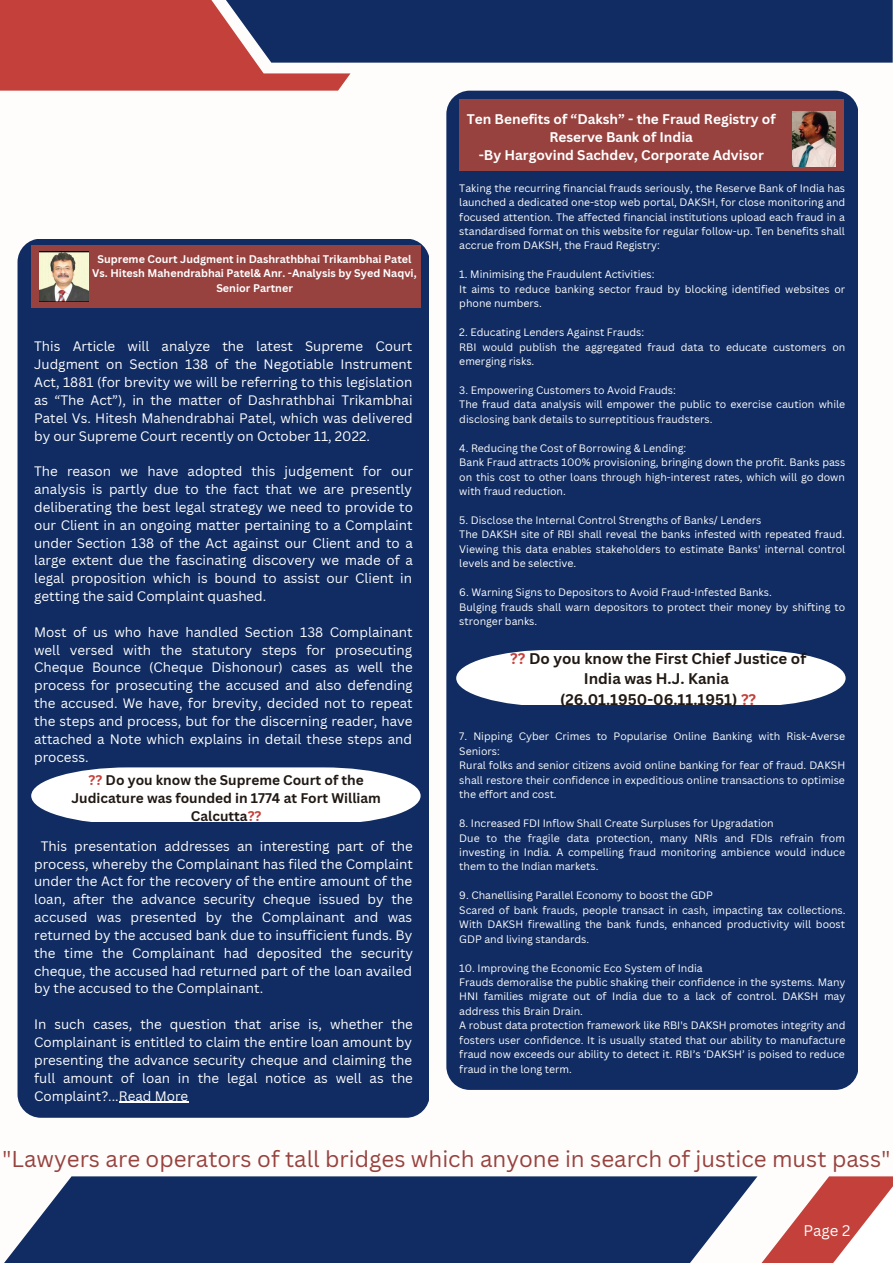
<style>
.page{position:relative;width:893px;height:1264px;background:#fff}
.page>*{position:absolute;margin:0;border:0;box-sizing:border-box;transform-origin:0 0}
.t1{font:22.35px "Canva Sans";color:#97423f}
.t2{font:700 15px/20.2px "Canva Sans";color:#201813;text-align:center}
.t3{font:15px "Canva Sans";color:#fff}
.t4{font:700 13.65px/18px "Canva Sans";color:#fff;text-align:center}
.t5{font:700 13.65px/18px "Canva Sans";color:#201813;text-align:center}
.t6{font:13.35px/17.9px "Canva Sans";color:#fff;text-align:justify}
.t7{font:700 10.8px/14.4px "Canva Sans";color:#fff;text-align:center}
.t8{font:10.5px/14.4px "Canva Sans";color:#fff}
.s1{color:#c4403a}
</style>
<div class="page">
<div style="left:0;top:0;width:892px;height:1262px;background:#fffdfb"></div>
<svg style="left:0;top:0;width:892px;height:91px"></svg>
<svg style="left:5px;top:1176px;width:752px;height:86px;background:#263f70"></svg>
<svg style="left:757px;top:1176px;width:135px;height:86px"></svg>
<div style="left:18px;top:238px;width:411px;height:879px;background:#102c62;border-radius:23px"></div>
<div style="left:446px;top:91px;width:411px;height:998px;background:#102c62;border-radius:23px"></div>
<div style="left:459px;top:99px;width:385px;height:71px;background:#97423f"></div>
<div style="left:31px;top:245px;width:389px;height:62px;background:#97423f"></div>
<img style="left:792px;top:112px;width:43px;height:55px">
<img style="left:40px;top:251px;width:48px;height:51px">
<hr style="left:119px;top:1101px;width:69px;height:1px;background:#fff">
<svg style="left:31px;top:767px;width:389px;height:55px;background:#e6e9ee"></svg>
<svg style="left:456px;top:650px;width:389px;height:54px;background:#e8ebf0"></svg>
<p class="t7" style="left:92px;top:252px;width:326px">Supreme Court Judgment in Dashrathbhai Trikambhai Patel<br>Vs. Hitesh Mahendrabhai Patel&amp; Anr. -Analysis by Syed Naqvi,<br>Senior Partner</p>
<p class="t6" style="left:34px;top:337px;width:380px">This Article will analyze the latest Supreme Court Judgment on Section 138 of the Negotiable Instrument Act, 1881 (for brevity we will be referring to this legislation as “The Act”), in the matter of Dashrathbhai Trikambhai Patel Vs. Hitesh Mahendrabhai Patel, which was delivered by our Supreme Court recently on October 11, 2022.</p>
<p class="t6" style="left:34px;top:462px;width:380px">The reason we have adopted this judgement for our analysis is partly due to the fact that we are presently deliberating the best legal strategy we need to provide to our Client in an ongoing matter pertaining to a Complaint under Section 138 of the Act against our Client and to a large extent due the fascinating discovery we made of a legal proposition which is bound to assist our Client in getting the said Complaint quashed.</p>
<p class="t6" style="left:34px;top:622px;width:380px">Most of us who have handled Section 138 Complainant well versed with the statutory steps for prosecuting Cheque Bounce (Cheque Dishonour) cases as well the process for prosecuting the accused and also defending the accused. We have, for brevity, decided not to repeat the steps and process, but for the discerning reader, have attached a Note which explains in detail these steps and process.</p>
<h3 class="t5" style="left:71px;top:770px;width:311px"><span class="s1">??</span> Do you know the Supreme Court of the<br>Judicature was founded in 1774 at Fort William<br>Calcutta<span class="s1">??</span></h3>
<p class="t6" style="left:34px;top:836px;width:380px;text-indent:7px">This presentation addresses an interesting part of the process, whereby the Complainant has filed the Complaint under the Act for the recovery of the entire amount of the loan, after the advance security cheque issued by the accused was presented by the Complainant and was returned by the accused bank due to insufficient funds. By the time the Complainant had deposited the security cheque, the accused had returned part of the loan availed by the accused to the Complainant.</p>
<p class="t6" style="left:34px;top:1015px;width:380px">In such cases, the question that arise is, whether the Complainant is entitled to claim the entire loan amount by presenting the advance security cheque and claiming the full amount of loan in the legal notice as well as the Complaint?...Read More</p>
<h3 class="t4" style="left:467px;top:109px;width:310px">Ten Benefits of “Daksh” - the Fraud Registry of<br>Reserve Bank of India<br>-By Hargovind Sachdev, Corporate Advisor</h3>
<p class="t8" style="left:459px;top:180px;width:387px;text-align:justify">Taking the recurring financial frauds seriously, the Reserve Bank of India has launched a dedicated one-stop web portal, DAKSH, for close monitoring and focused attention. The affected financial institutions upload each fraud in a standardised format on this website for regular follow-up. Ten benefits shall accrue from DAKSH, the Fraud Registry:</p>
<p class="t8" style="left:459px;top:267px;width:387px">1. Minimising the Fraudulent Activities:<br>It aims to reduce banking sector fraud by blocking identified websites or phone numbers.</p>
<p class="t8" style="left:459px;top:325px;width:387px">2. Educating Lenders Against Frauds:<br>RBI would publish the aggregated fraud data to educate customers on emerging risks.</p>
<p class="t8" style="left:459px;top:382px;width:387px">3. Empowering Customers to Avoid Frauds:<br>The fraud data analysis will empower the public to exercise caution while disclosing bank details to surreptitious fraudsters.</p>
<p class="t8" style="left:459px;top:440px;width:387px">4. Reducing the Cost of Borrowing &amp; Lending:<br>Bank Fraud attracts 100% provisioning, bringing down the profit. Banks pass on this cost to other loans through high-interest rates, which will go down with fraud reduction.</p>
<p class="t8" style="left:459px;top:512px;width:387px">5. Disclose the Internal Control Strengths of Banks/ Lenders<br>The DAKSH site of RBI shall reveal the banks infested with repeated fraud.<br>Viewing this data enables stakeholders to estimate Banks' internal control levels and be selective.</p>
<p class="t8" style="left:459px;top:584px;width:387px">6. Warning Signs to Depositors to Avoid Fraud-Infested Banks.<br>Bulging frauds shall warn depositors to protect their money by shifting to stronger banks.</p>
<h2 class="t2" style="left:510px;top:648px;width:297px"><span class="s1">??</span> Do you know the First Chief Justice of<br>India was H.J. Kania (26.01.1950-06.11.1951) <span class="s1">??</span></h2>
<p class="t8" style="left:459px;top:729px;width:387px">7. Nipping Cyber Crimes to Popularise Online Banking with Risk-Averse Seniors:<br>Rural folks and senior citizens avoid online banking for fear of fraud. DAKSH shall restore their confidence in expeditious online transactions to optimise the effort and cost.</p>
<p class="t8" style="left:459px;top:815px;width:387px">8. Increased FDI Inflow Shall Create Surpluses for Upgradation<br>Due to the fragile data protection, many NRIs and FDIs refrain from investing in India. A compelling fraud monitoring ambience would induce them to the Indian markets.</p>
<p class="t8" style="left:459px;top:888px;width:387px">9. Chanellising Parallel Economy to boost the GDP<br>Scared of bank frauds, people transact in cash, impacting tax collections.<br>With DAKSH firewalling the bank funds, enhanced productivity will boost GDP and living standards.</p>
<p class="t8" style="left:459px;top:960px;width:387px">10. Improving the Economic Eco System of India<br>Frauds demoralise the public shaking their confidence in the systems. Many HNI families migrate out of India due to a lack of control. DAKSH may address this Brain Drain.<br>A robust data protection framework like RBI's DAKSH promotes integrity and fosters user confidence. It is usually stated that our ability to manufacture fraud now exceeds our ability to detect it. RBI’s ‘DAKSH’ is poised to reduce fraud in the long term.</p>
<h1 class="t1" style="left:2px;top:1143px;width:889px">"Lawyers are operators of tall bridges which anyone in search of justice must pass"</h1>
<h2 class="t3" style="left:803px;top:1219px;width:48px">Page 2</h2>
</div>
